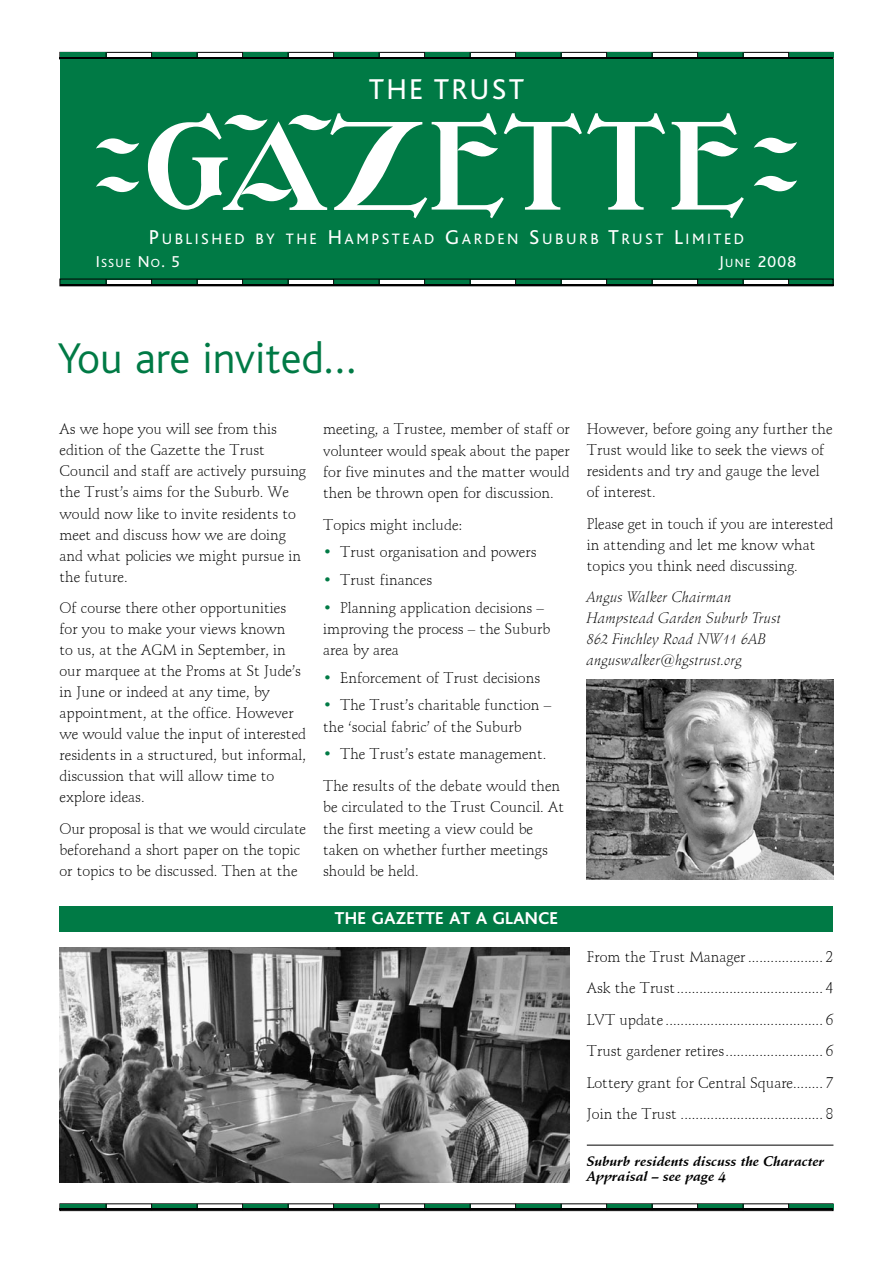
<style>
.page{position:relative;width:893px;height:1263px;background:#fff}
.page>*{position:absolute;margin:0;border:0;box-sizing:border-box;transform-origin:0 0}
.t1{font:300 45px "Bliss";color:#007a45}
.t2{font:30px "Bliss";letter-spacing:.075em;color:#fff}
.t3{font:600 18px "Bliss";letter-spacing:.025em;color:#fff}
.t4{font:16.5px "Bliss";color:#fff}
.t5{font:15.75px "Bliss";letter-spacing:.16em;color:#fff}
.t6{font:15px/21px "Schneidler BT Light";color:#000}
.t7{font:italic 300 15px/21px "Schneidler BT";color:#000}
.t8{font:italic 13.5px/15px "Schneidler BT Bold";color:#000}
.t9{font:12.3px "Bliss";color:#fff}
.s1{font-size:21px}
.s2{font-size:16.5px}
.s3{font-size:12.3px}
.s4{color:#007a45}
</style>
<div class="page">
<div style="left:60px;top:1203px;width:773px;height:8px;border:1px solid #000"></div>
<div style="left:60px;top:52px;width:773px;height:8px;border:1px solid #000"></div>
<div style="left:60px;top:52px;width:46px;height:6px;background:#007a45"></div>
<div style="left:152px;top:52px;width:45px;height:6px;background:#007a45"></div>
<div style="left:243px;top:52px;width:45px;height:6px;background:#007a45"></div>
<div style="left:334px;top:52px;width:45px;height:6px;background:#007a45"></div>
<div style="left:425px;top:52px;width:45px;height:6px;background:#007a45"></div>
<div style="left:516px;top:52px;width:45px;height:6px;background:#007a45"></div>
<div style="left:607px;top:52px;width:45px;height:6px;background:#007a45"></div>
<div style="left:698px;top:52px;width:45px;height:6px;background:#007a45"></div>
<div style="left:789px;top:52px;width:44px;height:6px;background:#007a45"></div>
<hr style="left:60px;top:57px;width:773px;height:2px;background:#000">
<div style="left:60px;top:1204px;width:46px;height:6px;background:#007a45"></div>
<div style="left:152px;top:1204px;width:45px;height:6px;background:#007a45"></div>
<div style="left:243px;top:1204px;width:45px;height:6px;background:#007a45"></div>
<div style="left:334px;top:1204px;width:45px;height:6px;background:#007a45"></div>
<div style="left:425px;top:1204px;width:45px;height:6px;background:#007a45"></div>
<div style="left:516px;top:1204px;width:45px;height:6px;background:#007a45"></div>
<div style="left:607px;top:1204px;width:45px;height:6px;background:#007a45"></div>
<div style="left:698px;top:1204px;width:45px;height:6px;background:#007a45"></div>
<div style="left:789px;top:1204px;width:44px;height:6px;background:#007a45"></div>
<hr style="left:60px;top:1208px;width:773px;height:2px;background:#000">
<div style="left:60px;top:59px;width:773px;height:220px;background:#007a45"></div>
<div style="left:60px;top:279px;width:46px;height:6px;background:#007a45"></div>
<div style="left:152px;top:279px;width:45px;height:6px;background:#007a45"></div>
<div style="left:243px;top:279px;width:45px;height:6px;background:#007a45"></div>
<div style="left:334px;top:279px;width:45px;height:6px;background:#007a45"></div>
<div style="left:425px;top:279px;width:45px;height:6px;background:#007a45"></div>
<div style="left:516px;top:279px;width:45px;height:6px;background:#007a45"></div>
<div style="left:607px;top:279px;width:45px;height:6px;background:#007a45"></div>
<div style="left:698px;top:279px;width:45px;height:6px;background:#007a45"></div>
<div style="left:789px;top:279px;width:44px;height:6px;background:#007a45"></div>
<div style="left:60px;top:279px;width:773px;height:7px;border:1px solid #000"></div>
<hr style="left:60px;top:284px;width:773px;height:2px;background:#000">
<svg style="left:96px;top:138px;width:43px;height:16px"></svg>
<svg style="left:96px;top:177px;width:43px;height:15px"></svg>
<svg style="left:754px;top:138px;width:43px;height:15px"></svg>
<svg style="left:754px;top:176px;width:43px;height:15px"></svg>
<svg style="left:672px;top:113px;width:72px;height:105px"></svg>
<svg style="left:148px;top:113px;width:517px;height:105px"></svg>
<div style="left:60px;top:906px;width:773px;height:25px;background:#007a45"></div>
<img style="left:587px;top:679px;width:246px;height:200px">
<img style="left:60px;top:947px;width:510px;height:235px">
<hr style="left:587px;top:1145px;width:246px;height:1px;background:#000">
<h2 class="t2" style="left:369px;top:73px;width:157px">THE TRUST</h2>
<p class="t5" style="left:149px;top:231px;width:597px"><span class="s1">P</span>UBLISHED BY THE <span class="s1">H</span>AMP STEAD <span class="s1">G</span>ARDEN <span class="s1">S</span>UBURB <span class="s1">T</span>RUST <span class="s1">L</span> IMITED</p>
<p class="t9" style="left:68px;top:256px;width:113px"><span class="s2">I</span>SSUE <span class="s2">N</span>O<span class="s2">. 5</span></p>
<p class="t4" style="left:719px;top:253px;width:79px">J<span class="s3">UNE</span> 2008</p>
<h1 class="t1" style="left:57px;top:335px;width:300px">You are invited…</h1>
<p class="t6" style="left:60px;top:419px;width:248px">As we hope you will see from this edition of the Gazette the Trust<br>Council and staff are actively pursuing the Trust's aims for the Suburb. We would now like to invite residents to meet and discuss how we are doing and what policies we might pursue in the future.</p>
<p class="t6" style="left:60px;top:597px;width:248px">Of course there other opportunities for you to make your views known<br>to us, at the AGM in September, in our marquee at the Proms at St Jude's in June or indeed at any time, by appointment, at the office. However we would value the input of interested residents in a structured, but informal, discussion that will allow time to explore ideas.</p>
<p class="t6" style="left:60px;top:818px;width:248px">Our proposal is that we would circulate beforehand a short paper on the topic or topics to be discussed. Then at the</p>
<p class="t6" style="left:323px;top:419px;width:248px;text-align:justify">meeting, a Trustee, member of staff or volunteer would speak about the paper for five minutes and the matter would then be thrown open for discussion.</p>
<p class="t6" style="left:323px;top:514px;width:141px">Topics might include:</p>
<p class="t6" style="left:323px;top:542px;width:215px"><span class="s4">•</span> Trust organisation and powers</p>
<p class="t6" style="left:323px;top:569px;width:110px"><span class="s4">•</span> Trust finances</p>
<p class="t6" style="left:323px;top:597px;width:229px"><span class="s4">•</span> Planning application decisions – improving the process – the Suburb area by area</p>
<p class="t6" style="left:323px;top:667px;width:218px"><span class="s4">•</span> Enforcement of Trust decisions</p>
<p class="t6" style="left:323px;top:695px;width:229px"><span class="s4">•</span> The Trust's charitable function – the ‘social fabric' of the Suburb</p>
<p class="t6" style="left:323px;top:738px;width:239px;line-height:31.8px"><span class="s4">•</span> The Trust's estate management.<br>The results of the debate would then</p>
<p class="t6" style="left:323px;top:796px;width:242px">be circulated to the Trust Council. At the first meeting a view could be taken on whether further meetings should be held.</p>
<p class="t3" style="left:335px;top:908px;width:225px">THE GAZETTE AT A GLANCE</p>
<p class="t6" style="left:587px;top:419px;width:247px">However, before going any further the<br>Trust would like to seek the views of residents and try and gauge the level of interest.</p>
<p class="t6" style="left:587px;top:513px;width:248px">Please get in touch if you are interested in attending and let me know what topics you think need discussing.</p>
<p class="t7" style="left:587px;top:587px;width:196px">Angus Walker Chairman<br>Hampstead Garden Suburb Trust<br>862 Finchley Road NW11 6AB anguswalker@hgstrust.org</p>
<p class="t6" style="left:587px;top:941px;width:248px;line-height:31.5px;text-align:justify">From the Trust Manager .................... 2<br>Ask the Trust....................................... 4<br>LVT update .......................................... 6<br>Trust gardener retires.......................... 6<br>Lottery grant for Central Square........ 7<br>Join the Trust ...................................... 8</p>
<p class="t8" style="left:587px;top:1153px;width:239px">Suburb residents discuss the Character<br>Appraisal – see page 4</p>
</div>
